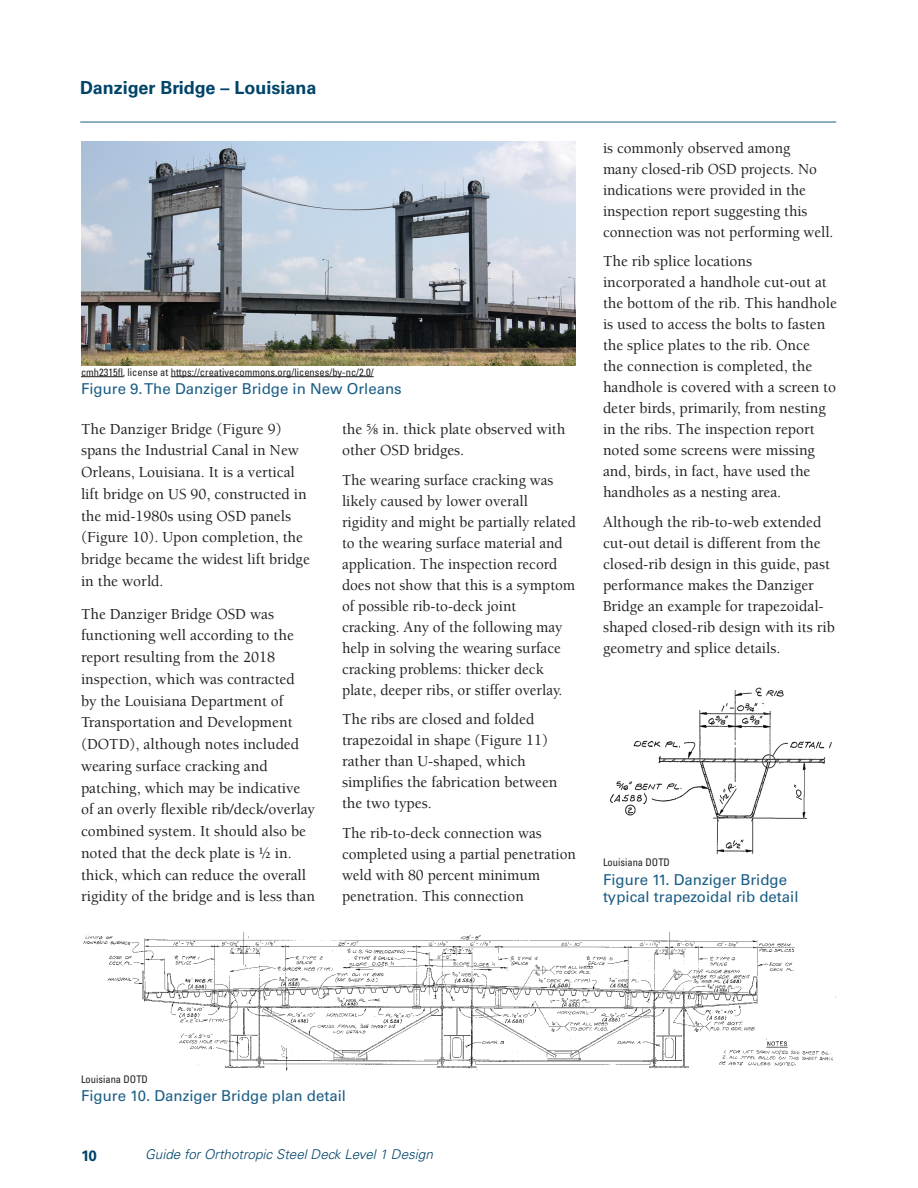
<style>
.page{position:relative;width:918px;height:1188px;background:#fff}
.page>*{position:absolute;margin:0;border:0;box-sizing:border-box;transform-origin:0 0}
.t1{font:700 18px "Univers LT Std";color:#00446a}
.Body_text{font:500 15.75px/21px "Berkeley Std";color:#231f20}
.Body_text-2{font:500 15.75px/21px "Berkeley Std";color:#231f20;scale:.96 1}
.t2{font:15px/17.2px "Univers LT Std";color:#1a5d85}
.t3{font:700 15px "Univers";color:#00446a}
.t4{font:italic 300 13.5px "Univers LT Std";color:#00446a}
.Source{font:condensed 10.5px "Univers LT Std";color:#231f20}
.s1{font-family:"Adobe Garamond Pro";font-weight:400}
</style>
<div class="page">
<hr style="left:80px;top:122px;width:756px;height:1px;background:#1a5d85">
<img style="left:81px;top:141px;width:495px;height:224px">
<hr style="left:81px;top:376px;width:42px;height:1px;background:#231f20">
<hr style="left:171px;top:376px;width:203px;height:1px;background:#231f20">
<img style="left:83px;top:932px;width:753px;height:139px">
<img style="left:610px;top:687px;width:222px;height:167px">
<h2 class="t1" style="left:80px;top:77px;width:238px">Danziger Bridge – Louisiana</h2>
<p class="Source" style="left:81px;top:365px;width:294px">cmh2315fl, license at https://creativecommons.org/licenses/by-nc/2.0/</p>
<p class="t2" style="left:81px;top:380px;width:322px">Figure 9. The Danziger Bridge in New Orleans</p>
<p class="Body_text" style="left:81px;top:418px;width:230px;line-height:21.8px">The Danziger Bridge (Figure 9) spans the Industrial Canal in New<br>Orleans, Louisiana. It is a vertical lift bridge on US 90, constructed in the mid-1980s using OSD panels (Figure 10). Upon completion, the bridge became the widest lift bridge in the world.</p>
<p class="Body_text" style="left:81px;top:603px;width:235px;line-height:21.8px">The Danziger Bridge OSD was functioning well according to the report resulting from the 2018 inspection, which was contracted<br>by the Louisiana Department of Transportation and Development (DOTD), although notes included wearing surface cracking and patching, which may be indicative of an overly flexible rib/deck/overlay combined system. It should also be noted that the deck plate is 1/2 in. thick, which can reduce the overall rigidity of the bridge and is less than</p>
<p class="Body_text" style="left:342px;top:419px;width:225px">the <span class="s1">5/8</span> in. thick plate observed with other OSD bridges.</p>
<p class="Body_text-2" style="left:342px;top:469px;width:245px">The wearing surface cracking was likely caused by lower overall rigidity and might be partially related to the wearing surface material and application. The inspection record does not show that this is a symptom of possible rib-to-deck joint cracking. Any of the following may help in solving the wearing surface cracking problems: thicker deck plate, deeper ribs, or stiffer overlay.</p>
<p class="Body_text" style="left:342px;top:709px;width:217px">The ribs are closed and folded trapezoidal in shape (Figure 11) rather than U-shaped, which simplifies the fabrication between the two types.</p>
<p class="Body_text-2" style="left:342px;top:823px;width:245px">The rib-to-deck connection was completed using a partial penetration weld with 80 percent minimum penetration. This connection</p>
<p class="Body_text-2" style="left:603px;top:137px;width:242px">is commonly observed among<br>many closed-rib OSD projects. No indications were provided in the inspection report suggesting this connection was not performing well.</p>
<p class="Body_text" style="left:603px;top:251px;width:235px">The rib splice locations incorporated a handhole cut-out at the bottom of the rib. This handhole is used to access the bolts to fasten the splice plates to the rib. Once<br>the connection is completed, the handhole is covered with a screen to deter birds, primarily, from nesting in the ribs. The inspection report noted some screens were missing and, birds, in fact, have used the handholes as a nesting area.</p>
<p class="Body_text" style="left:603px;top:512px;width:233px">Although the rib-to-web extended cut-out detail is different from the closed-rib design in this guide, past performance makes the Danziger Bridge an example for trapezoidal&shy;shaped closed-rib design with its rib geometry and splice details.</p>
<p class="Source" style="left:603px;top:856px;width:69px">Louisiana DOTD</p>
<p class="t2" style="left:603px;top:871px;width:197px">Figure 11. Danziger Bridge typical trapezoidal rib detail</p>
<p class="Source" style="left:81px;top:1073px;width:69px">Louisiana DOTD</p>
<p class="t2" style="left:81px;top:1087px;width:267px">Figure 10. Danziger Bridge plan detail</p>
<p class="t3" style="left:81px;top:1147px;width:17px">10</p>
<p class="t4" style="left:145px;top:1146px;width:289px">Guide for Orthotropic Steel Deck Level 1 Design</p>
</div>
